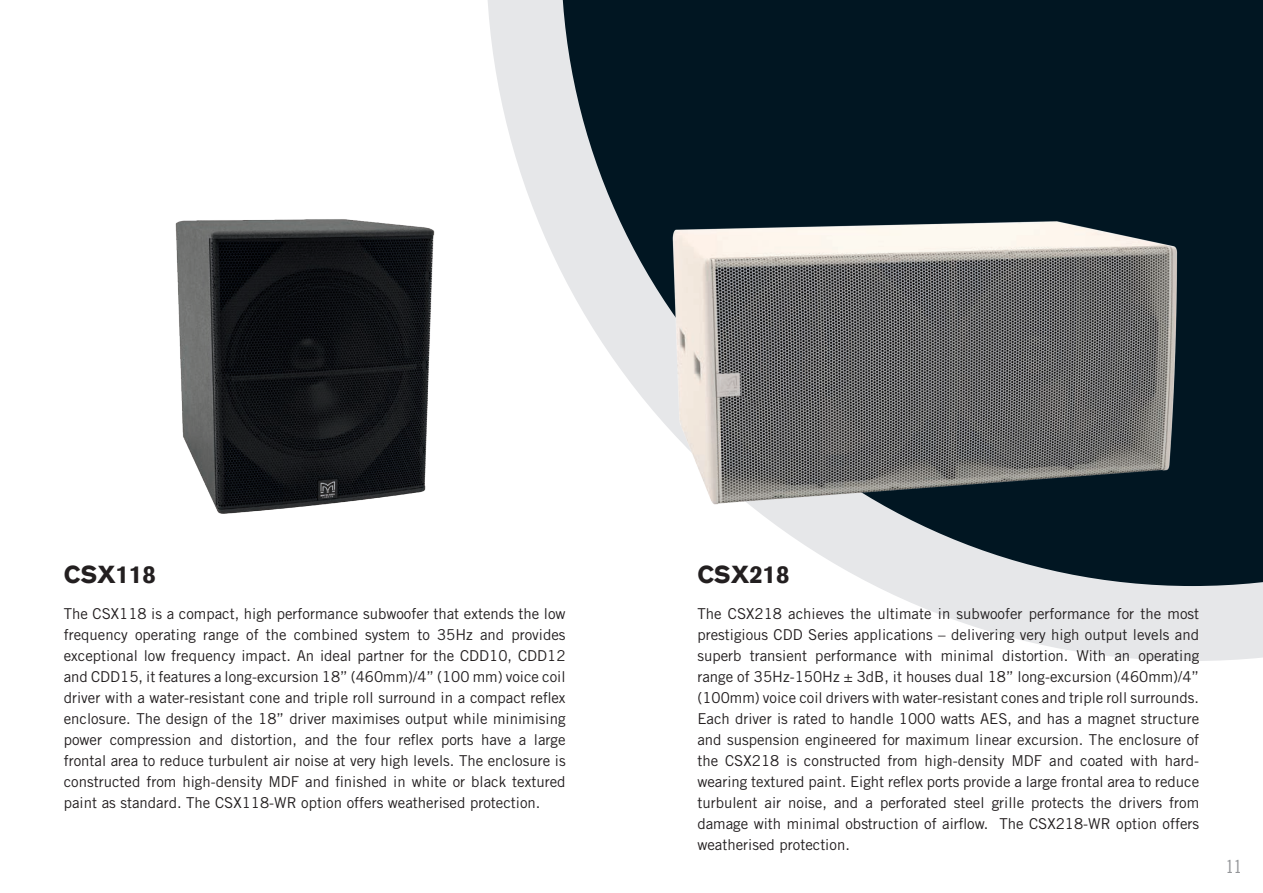
<style>
.page{position:relative;width:1263px;height:893px;background:#fff}
.page>*{position:absolute;margin:0;border:0;box-sizing:border-box;transform-origin:0 0}
.t1{font:900 24px "Akzidenz Grotesk CE";color:#231f20}
.t2{font:18px "Trade Gothic Cond Eighteen";color:#939598}
.t3{font:15px/21px "Trade Gothic";color:#231f20;text-align:justify}
</style>
<div class="page">
<svg style="left:488px;top:0;width:775px;height:661px"></svg>
<img style="left:175px;top:219px;width:260px;height:295px">
<img style="left:659px;top:191px;width:529px;height:326px">
<h1 class="t1" style="left:64px;top:559px;width:94px">CSX118</h1>
<h1 class="t1" style="left:697px;top:559px;width:94px">CSX218</h1>
<p class="t3" style="left:64px;top:603px;width:503px">The CSX118 is a compact, high performance subwoofer that extends the low frequency operating range of the combined system to 35Hz and provides exceptional low frequency impact. An ideal partner for the CDD10, CDD12 and CDD15, it features a long-excursion 18” (460mm)/4” (100 mm) voice coil driver with a water-resistant cone and triple roll surround in a compact reflex enclosure. The design of the 18” driver maximises output while minimising power compression and distortion, and the four reflex ports have a large frontal area to reduce turbulent air noise at very high levels. The enclosure is constructed from high-density MDF and finished in white or black textured paint as standard. The CSX118-WR option offers weatherised protection.</p>
<p class="t3" style="left:697px;top:603px;width:503px">The CSX218 achieves the ultimate in subwoofer performance for the most prestigious CDD Series applications – delivering very high output levels and superb transient performance with minimal distortion. With an operating range of 35Hz-150Hz ± 3dB, it houses dual 18” long-excursion (460mm)/4” (100mm) voice coil drivers with water-resistant cones and triple roll surrounds.<br>Each driver is rated to handle 1000 watts AES, and has a magnet structure and suspension engineered for maximum linear excursion. The enclosure of the CSX218 is constructed from high-density MDF and coated with hard&shy;wearing textured paint. Eight reflex ports provide a large frontal area to reduce turbulent air noise, and a perforated steel grille protects the drivers from damage with minimal obstruction of airflow. The CSX218-WR option offers weatherised protection.</p>
<p class="t2" style="left:1226px;top:856px;width:17px">11</p>
</div>
